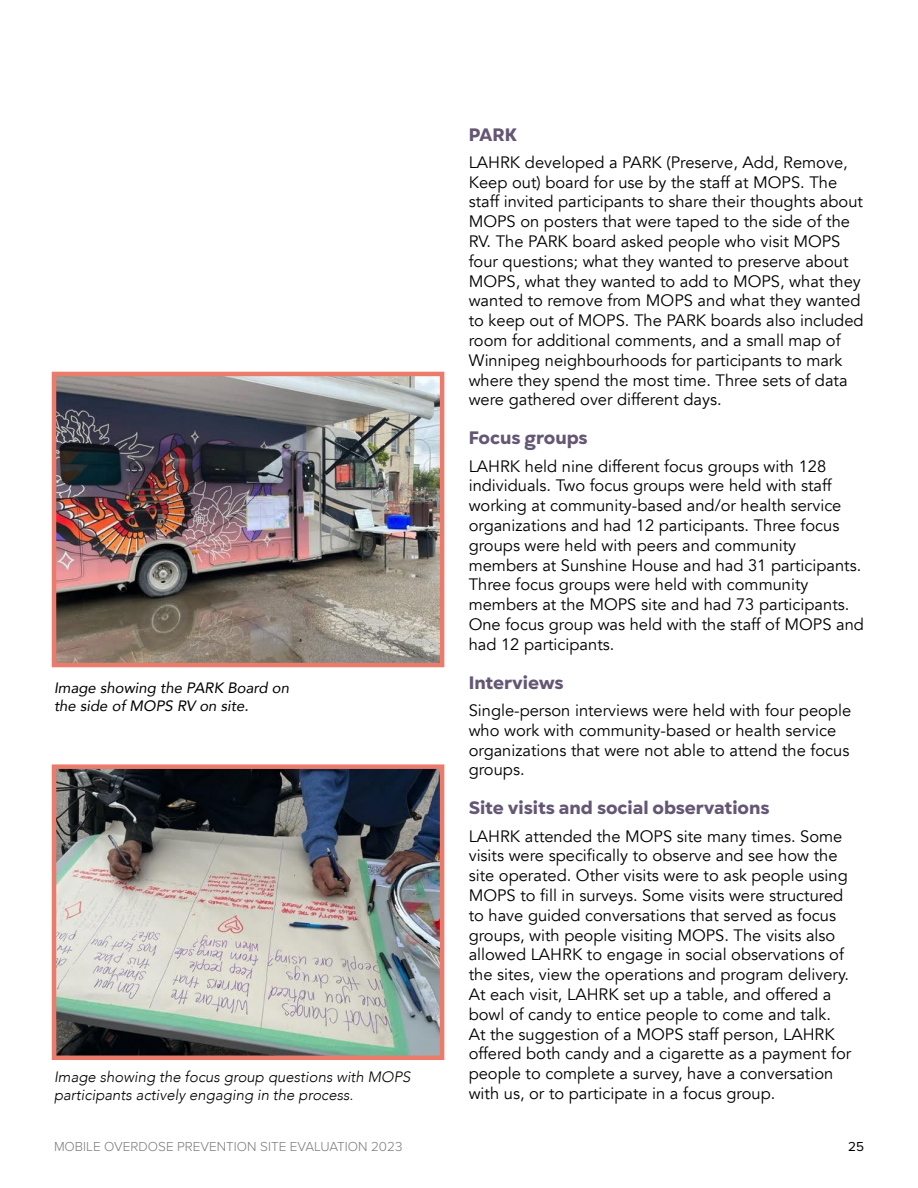
<style>
.page{position:relative;width:918px;height:1188px;background:#fff}
.page>*{position:absolute;margin:0;border:0;box-sizing:border-box;transform-origin:0 0}
.t1{font:800 18px "Gogh";color:#645774}
.t2{font:16.5px/19.8px "Avenir";color:#000}
.t3{font:italic 300 15px/18px "Avenir";color:#000}
.t4{font:italic 15px/18px "Avenir";color:#000}
.t5{font:300 13.5px "Proxima Nova";color:#797a7d}
.t6{font:13.5px "Proxima Nova";color:#000}
</style>
<div class="page">
<img style="left:57px;top:377px;width:382px;height:285px">
<div style="left:52px;top:372px;width:392px;height:295px;border:4px solid #eb7b6b"></div>
<img style="left:57px;top:769px;width:382px;height:286px">
<div style="left:52px;top:764px;width:392px;height:296px;border:4px solid #eb7b6b"></div>
<p class="t4" style="left:54px;top:678px;width:237px">Image showing the PARK Board on the side of MOPS RV on site.</p>
<p class="t3" style="left:54px;top:1068px;width:358px">Image showing the focus group questions with MOPS participants actively engaging in the process.</p>
<p class="t1" style="left:469px;top:123px;width:50px">PARK</p>
<p class="t2" style="left:469px;top:153px;width:396px">LAHRK developed a PARK (Preserve, Add, Remove, Keep out) board for use by the staff at MOPS. The staff invited participants to share their thoughts about MOPS on posters that were taped to the side of the RV. The PARK board asked people who visit MOPS four questions; what they wanted to preserve about MOPS, what they wanted to add to MOPS, what they wanted to remove from MOPS and what they wanted to keep out of MOPS. The PARK boards also included room for additional comments, and a small map of Winnipeg neighbourhoods for participants to mark where they spend the most time. Three sets of data were gathered over different days.</p>
<p class="t1" style="left:469px;top:426px;width:120px">Focus groups</p>
<p class="t2" style="left:469px;top:456px;width:397px">LAHRK held nine different focus groups with 128 individuals. Two focus groups were held with staff working at community-based and/or health service organizations and had 12 participants. Three focus groups were held with peers and community members at Sunshine House and had 31 participants.<br>Three focus groups were held with community members at the MOPS site and had 73 participants.<br>One focus group was held with the staff of MOPS and had 12 participants.</p>
<p class="t1" style="left:469px;top:671px;width:96px">Interviews</p>
<p class="t2" style="left:469px;top:701px;width:384px">Single-person interviews were held with four people who work with community-based or health service organizations that were not able to attend the focus groups.</p>
<p class="t1" style="left:469px;top:796px;width:303px">Site visits and social observations</p>
<p class="t2" style="left:469px;top:826px;width:384px">LAHRK attended the MOPS site many times. Some visits were specifically to observe and see how the site operated. Other visits were to ask people using MOPS to fill in surveys. Some visits were structured to have guided conversations that served as focus groups, with people visiting MOPS. The visits also allowed LAHRK to engage in social observations of the sites, view the operations and program delivery.<br>At each visit, LAHRK set up a table, and offered a bowl of candy to entice people to come and talk.<br>At the suggestion of a MOPS staff person, LAHRK offered both candy and a cigarette as a payment for people to complete a survey, have a conversation with us, or to participate in a focus group.</p>
<p class="t5" style="left:54px;top:1137px;width:350px">MOBILE OVERDOSE PREVENTION SITE EVALUATION 2023</p>
<p class="t6" style="left:848px;top:1137px;width:17px">25</p>
</div>
